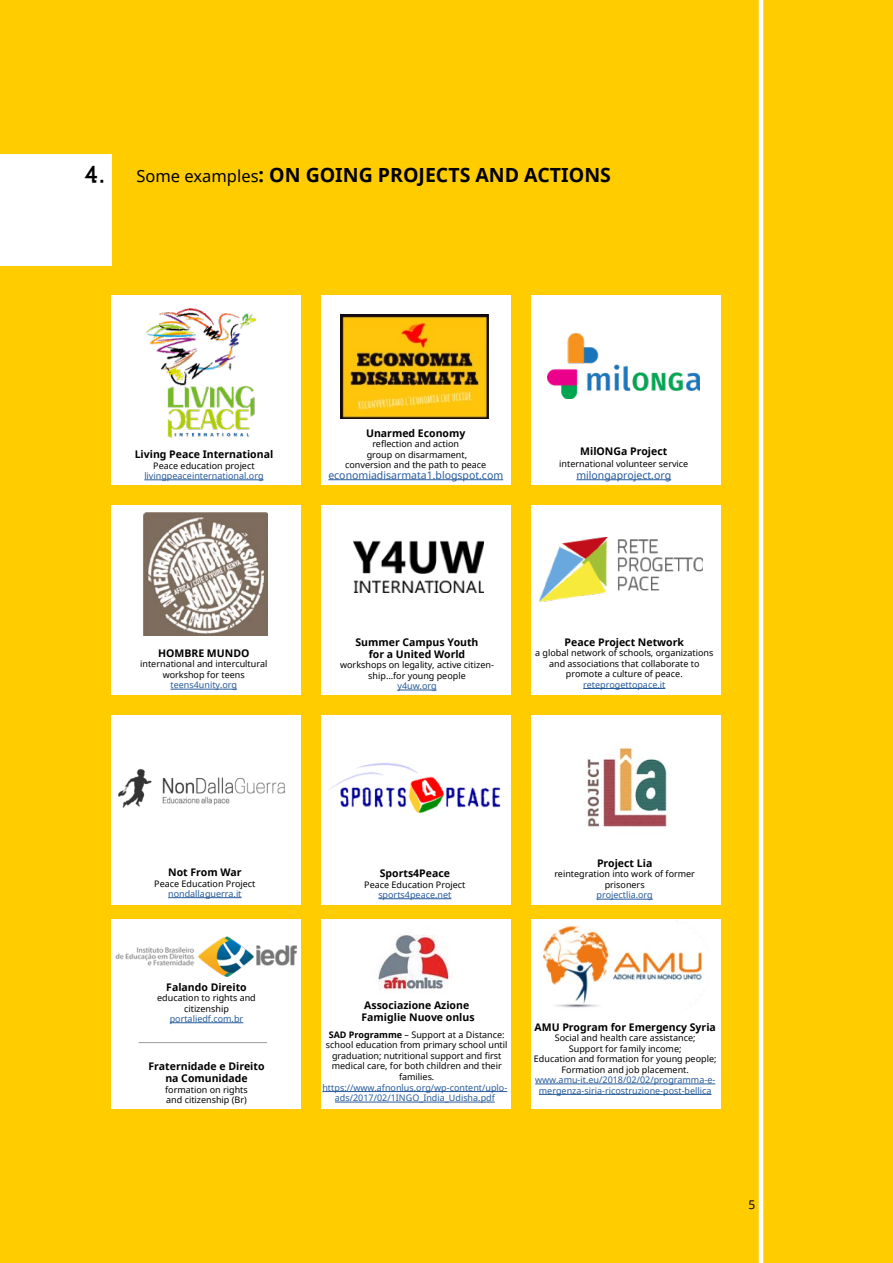
<style>
.page{position:relative;width:893px;height:1263px;background:#fc0}
.page>*{position:absolute;margin:0;border:0;box-sizing:border-box;transform-origin:0 0}
.t1{font:700 19.5px "Noto Sans";color:#000}
.t2{font:12px "Noto Sans";color:#000}
.t3{font:700 10.5px/12.1px "Noto Sans";color:#000;text-align:center}
.t4{font:10.5px "Noto Sans";color:#275b9b}
.t5{font:9px/10.5px "Noto Sans";color:#000;text-align:center}
.t6{font:9px/10.5px "Noto Sans";color:#275b9b;text-align:center}
.s1{font-family:"Nilland";font-weight:900;font-size:22.5px}
.s2{font-weight:400;font-size:16.5px}
.s3{font-weight:700}
</style>
<div class="page">
<hr style="left:759px;top:0;width:4px;height:1263px;background:#fff">
<div style="left:0;top:154px;width:112px;height:112px;background:#fff"></div>
<div style="left:111px;top:295px;width:189px;height:190px;background:#fff"></div>
<div style="left:321px;top:295px;width:189px;height:190px;background:#fff"></div>
<div style="left:531px;top:295px;width:189px;height:190px;background:#fff"></div>
<div style="left:111px;top:505px;width:189px;height:189px;background:#fff"></div>
<div style="left:321px;top:505px;width:189px;height:189px;background:#fff"></div>
<div style="left:531px;top:505px;width:189px;height:189px;background:#fff"></div>
<div style="left:111px;top:715px;width:189px;height:189px;background:#fff"></div>
<div style="left:321px;top:715px;width:189px;height:189px;background:#fff"></div>
<div style="left:531px;top:715px;width:189px;height:189px;background:#fff"></div>
<div style="left:111px;top:920px;width:189px;height:189px;background:#fff"></div>
<div style="left:321px;top:920px;width:189px;height:189px;background:#fff"></div>
<div style="left:531px;top:920px;width:189px;height:189px;background:#fff"></div>
<hr style="left:144px;top:480px;width:120px;height:1px;background:#275b9b">
<img style="left:146px;top:308px;width:110px;height:130px">
<hr style="left:328px;top:479px;width:175px;height:1px;background:#275b9b">
<hr style="left:576px;top:479px;width:95px;height:1px;background:#275b9b">
<hr style="left:170px;top:689px;width:67px;height:1px;background:#275b9b">
<hr style="left:397px;top:690px;width:40px;height:1px;background:#275b9b">
<hr style="left:583px;top:688px;width:82px;height:1px;background:#275b9b">
<hr style="left:168px;top:897px;width:74px;height:1px;background:#275b9b">
<hr style="left:378px;top:898px;width:73px;height:1px;background:#275b9b">
<hr style="left:596px;top:899px;width:57px;height:1px;background:#275b9b">
<hr style="left:170px;top:1022px;width:73px;height:1px;background:#275b9b">
<img style="left:341px;top:315px;width:148px;height:103px">
<img style="left:547px;top:334px;width:153px;height:65px">
<img style="left:144px;top:513px;width:123px;height:123px">
<img style="left:353px;top:540px;width:130px;height:53px">
<img style="left:540px;top:538px;width:163px;height:63px">
<img style="left:118px;top:758px;width:183px;height:59px">
<img style="left:329px;top:763px;width:172px;height:50px">
<img style="left:587px;top:747px;width:80px;height:80px">
<img style="left:115px;top:937px;width:186px;height:40px">
<img style="left:543px;top:925px;width:160px;height:83px">
<hr style="left:139px;top:1042px;width:128px;height:1px;background:#9d9d9c">
<img style="left:378px;top:935px;width:71px;height:55px">
<hr style="left:535px;top:1084px;width:180px;height:1px;background:#275b9b">
<hr style="left:539px;top:1094px;width:173px;height:1px;background:#275b9b">
<hr style="left:322px;top:1091px;width:185px;height:1px;background:#275b9b">
<hr style="left:335px;top:1102px;width:160px;height:1px;background:#275b9b">
<h1 class="t1" style="left:86px;top:161px;width:527px"><span class="s1">4.</span> <span class="s2">Some examples</span>: ON GOING PROJECTS AND ACTIONS</h1>
<p class="t3" style="left:135px;top:448px;width:140px">Living Peace International</p>
<p class="t5" style="left:153px;top:460px;width:103px">Peace education project</p>
<p class="t6" style="left:144px;top:470px;width:121px">livingpeaceinternational.org</p>
<p class="t3" style="left:366px;top:427px;width:101px">Unarmed Economy</p>
<p class="t5" style="left:345px;top:439px;width:143px">reflection and action<br>group on disarmament, conversion and the path to peace</p>
<p class="t4" style="left:328px;top:468px;width:176px">economiadisarmata1.blogspot.com</p>
<p class="t3" style="left:580px;top:445px;width:88px">MilONGa Project</p>
<p class="t5" style="left:559px;top:458px;width:131px">international volunteer service</p>
<p class="t4" style="left:576px;top:468px;width:96px">milongaproject.org</p>
<p class="t3" style="left:158px;top:647px;width:93px">HOMBRE MUNDO</p>
<p class="t5" style="left:140px;top:659px;width:129px">international and intercultural workshop for teens</p>
<p class="t6" style="left:170px;top:680px;width:68px">teens4unity.org</p>
<p class="t3" style="left:356px;top:635px;width:124px">Summer Campus Youth for a United World</p>
<p class="t5" style="left:340px;top:660px;width:155px">workshops on legality, active citizen&shy;ship…for young people</p>
<p class="t6" style="left:397px;top:681px;width:41px">y4uw.org</p>
<p class="t3" style="left:565px;top:636px;width:121px">Peace Project Network</p>
<p class="t5" style="left:535px;top:647px;width:180px">a global network of schools, organizations and associations that collaborate to promote a culture of peace.</p>
<p class="t6" style="left:583px;top:679px;width:84px">reteprogettopace.it</p>
<p class="t3" style="left:168px;top:866px;width:75px">Not From War</p>
<p class="t5" style="left:154px;top:878px;width:103px">Peace Education Project</p>
<p class="t6" style="left:168px;top:888px;width:75px">nondallaguerra.it</p>
<p class="t3" style="left:166px;top:980px;width:82px">Falando Direito</p>
<p class="t5" style="left:157px;top:992px;width:100px">education to rights and citizenship</p>
<p class="t6" style="left:170px;top:1013px;width:75px">portaliedf.com.br</p>
<p class="t3" style="left:148px;top:1060px;width:118px">Fraternidade e Direito na Comunidade</p>
<p class="t5" style="left:165px;top:1084px;width:84px;text-align:left">formation on rights and citizenship (Br)</p>
<p class="t3" style="left:380px;top:867px;width:72px">Sports4Peace</p>
<p class="t5" style="left:364px;top:879px;width:103px">Peace Education Project</p>
<p class="t6" style="left:378px;top:889px;width:75px">sports4peace.net</p>
<p class="t3" style="left:597px;top:857px;width:57px">Project Lia</p>
<p class="t5" style="left:554px;top:869px;width:142px">reintegration into work of former prisoners</p>
<p class="t6" style="left:596px;top:890px;width:58px">projectlia.org</p>
<p class="t3" style="left:362px;top:999px;width:115px;text-align:left">Associazione Azione<br>Famiglie Nuove onlus</p>
<p class="t5" style="left:326px;top:1029px;width:183px"><span class="s3">SAD Programme</span> – Support at a Distance: school education from primary school until graduation; nutritional support and first medical care, for both children and their families.</p>
<p class="t6" style="left:322px;top:1082px;width:186px">https://www.afnonlus.org/wp-content/uplo&shy;ads/2017/02/1INGO_India_Udisha.pdf</p>
<p class="t3" style="left:535px;top:1020px;width:183px">AMU Program for Emergency Syria</p>
<p class="t5" style="left:534px;top:1032px;width:184px">Social and health care assistance;<br>Support for family income;<br>Education and formation for young people; Formation and job placement.</p>
<p class="t6" style="left:535px;top:1074px;width:182px">www.amu-it.eu/2018/02/02/programma-e&shy;mergenza-siria-ricostruzione-post-bellica</p>
<h2 class="t2" style="left:748px;top:1196px;width:8px">5</h2>
</div>
